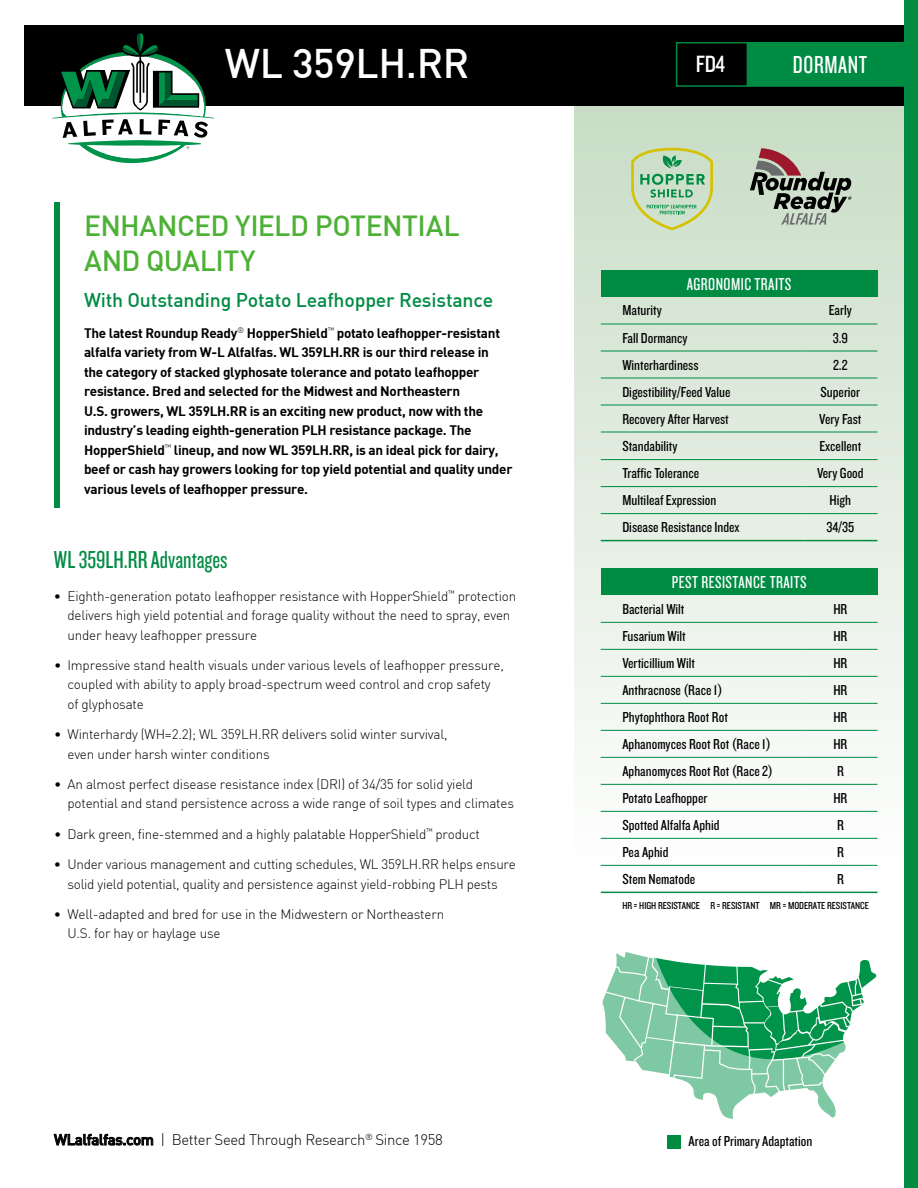
<style>
.page{position:relative;width:918px;height:1188px;background:#fff}
.page>*{position:absolute;margin:0;border:0;box-sizing:border-box;transform-origin:0 0}
.t1{font:500 40.5px "DIN";letter-spacing:-.01em;color:#fff}
.t2{font:500 28.5px/34.5px "DIN";letter-spacing:-.02em;color:#4db136}
.t3{font:25.5px "Knockout 28 Junior Feathrwt";color:#008b43}
.t4{font:25.5px "Knockout 28 Junior Feathrwt";letter-spacing:.025em;color:#fff}
.t5{font:24.45px "Knockout 29 Junior Ltweight";color:#fff}
.t6{font:500 19.5px "DIN";letter-spacing:-.01em;color:#008b43}
.t7{font:18px "Knockout 28 Junior Feathrwt";letter-spacing:.025em;color:#fff}
.t8{font:15px "Knockout 29 Junior Ltweight";color:#000}
.t9{font:300 15px "DIN";letter-spacing:-.025em;color:#000}
.t10{font:300 13.5px/19.5px "DIN";letter-spacing:-.015em;color:#000}
.t11{font:13.5px/19.5px "DIN Bold";letter-spacing:-.02em;color:#000}
.t12{font:10.5px "Knockout 29 Junior Ltweight";color:#000}
.s1{font-weight:500}
</style>
<div class="page">
<div style="left:574px;top:106px;width:331px;height:762px;background:linear-gradient(to bottom,#c8dcc5,#fcfdfd)"></div>
<div style="left:24px;top:25px;width:894px;height:81px;background:#000"></div>
<svg style="left:52px;top:33px;width:162px;height:131px"></svg>
<div style="left:676px;top:42px;width:72px;height:45px;border:2px solid #008b43"></div>
<div style="left:748px;top:42px;width:168px;height:45px;background:#008b43;border:2px solid #008b43"></div>
<div style="left:904px;top:0;width:14px;height:1188px;background:#008b43"></div>
<svg style="left:602px;top:952px;width:275px;height:167px"></svg>
<div style="left:601px;top:270px;width:277px;height:27px;background:#008b43"></div>
<hr style="left:601px;top:324px;width:202px;height:1px;background:#008b43">
<hr style="left:803px;top:324px;width:75px;height:1px;background:#008b43">
<hr style="left:601px;top:351px;width:202px;height:1px;background:#008b43">
<hr style="left:803px;top:351px;width:75px;height:1px;background:#008b43">
<hr style="left:601px;top:378px;width:202px;height:1px;background:#008b43">
<hr style="left:803px;top:378px;width:75px;height:1px;background:#008b43">
<hr style="left:601px;top:405px;width:202px;height:1px;background:#008b43">
<hr style="left:803px;top:405px;width:75px;height:1px;background:#008b43">
<hr style="left:601px;top:432px;width:202px;height:1px;background:#008b43">
<hr style="left:803px;top:432px;width:75px;height:1px;background:#008b43">
<hr style="left:601px;top:459px;width:202px;height:1px;background:#008b43">
<hr style="left:803px;top:459px;width:75px;height:1px;background:#008b43">
<hr style="left:601px;top:540px;width:202px;height:1px;background:#008b43">
<hr style="left:803px;top:540px;width:75px;height:1px;background:#008b43">
<hr style="left:601px;top:486px;width:202px;height:1px;background:#008b43">
<hr style="left:803px;top:486px;width:75px;height:1px;background:#008b43">
<hr style="left:601px;top:513px;width:202px;height:1px;background:#008b43">
<hr style="left:803px;top:513px;width:75px;height:1px;background:#008b43">
<div style="left:601px;top:568px;width:277px;height:27px;background:#008b43"></div>
<hr style="left:601px;top:622px;width:202px;height:1px;background:#008b43">
<hr style="left:803px;top:622px;width:75px;height:1px;background:#008b43">
<hr style="left:601px;top:649px;width:202px;height:1px;background:#008b43">
<hr style="left:803px;top:649px;width:75px;height:1px;background:#008b43">
<hr style="left:601px;top:676px;width:202px;height:1px;background:#008b43">
<hr style="left:803px;top:676px;width:75px;height:1px;background:#008b43">
<hr style="left:601px;top:703px;width:202px;height:1px;background:#008b43">
<hr style="left:803px;top:703px;width:75px;height:1px;background:#008b43">
<hr style="left:601px;top:730px;width:202px;height:1px;background:#008b43">
<hr style="left:803px;top:730px;width:75px;height:1px;background:#008b43">
<hr style="left:601px;top:757px;width:202px;height:1px;background:#008b43">
<hr style="left:803px;top:757px;width:75px;height:1px;background:#008b43">
<hr style="left:601px;top:784px;width:202px;height:1px;background:#008b43">
<hr style="left:803px;top:784px;width:75px;height:1px;background:#008b43">
<hr style="left:601px;top:811px;width:202px;height:1px;background:#008b43">
<hr style="left:803px;top:811px;width:75px;height:1px;background:#008b43">
<hr style="left:601px;top:838px;width:202px;height:1px;background:#008b43">
<hr style="left:803px;top:838px;width:75px;height:1px;background:#008b43">
<hr style="left:601px;top:865px;width:202px;height:1px;background:#008b43">
<hr style="left:803px;top:865px;width:75px;height:1px;background:#008b43">
<hr style="left:601px;top:892px;width:202px;height:1px;background:#008b43">
<hr style="left:803px;top:892px;width:75px;height:1px;background:#008b43">
<svg style="left:750px;top:148px;width:101px;height:77px;background:#9b9f92"></svg>
<svg style="left:631px;top:148px;width:82px;height:82px;background:#b7d3a7"></svg>
<div style="left:667px;top:1135px;width:14px;height:14px;background:#008b43"></div>
<div style="left:54px;top:202px;width:5px;height:306px;background:#008b43"></div>
<h1 class="t1" style="left:225px;top:38px;width:246px">WL 359LH.RR</h1>
<h3 class="t4" style="left:793px;top:48px;width:76px">DORMANT</h3>
<h3 class="t5" style="left:696px;top:48px;width:31px">FD4</h3>
<h2 class="t2" style="left:84px;top:208px;width:377px">ENHANCED YIELD POTENTIAL<br>AND QUALITY</h2>
<h3 class="t6" style="left:84px;top:288px;width:411px">With Outstanding Potato Leafhopper Resistance</h3>
<p class="t11" style="left:84px;top:322px;width:430px">The latest Roundup Ready<sup>®</sup> HopperShield<sup>™</sup> potato leafhopper-resistant alfalfa variety from W-L Alfalfas. WL 359LH.RR is our third release in<br>the category of stacked glyphosate tolerance and potato leafhopper resistance. Bred and selected for the Midwest and Northeastern<br>U.S. growers, WL 359LH.RR is an exciting new product, now with the industry’s leading eighth-generation PLH resistance package. The HopperShield<sup>™</sup> lineup, and now WL 359LH.RR, is an ideal pick for dairy, beef or cash hay growers looking for top yield potential and quality under various levels of leafhopper pressure.</p>
<h3 class="t3" style="left:54px;top:544px;width:175px">WL 359LH.RR Advantages</h3>
<p class="t10" style="left:68px;top:586px;width:450px;text-indent:-14px">• Eighth-generation potato leafhopper resistance with HopperShield<sup>™</sup> protection delivers high yield potential and forage quality without the need to spray, even under heavy leafhopper pressure</p>
<p class="t10" style="left:68px;top:655px;width:438px;text-indent:-14px">• Impressive stand health visuals under various levels of leafhopper pressure, coupled with ability to apply broad-spectrum weed control and crop safety of glyphosate</p>
<p class="t10" style="left:68px;top:724px;width:382px;text-indent:-14px">• Winterhardy (WH=2.2); WL 359LH.RR delivers solid winter survival, even under harsh winter conditions</p>
<p class="t10" style="left:68px;top:774px;width:448px;text-indent:-14px">• An almost perfect disease resistance index (DRI) of 34/35 for solid yield potential and stand persistence across a wide range of soil types and climates</p>
<p class="t10" style="left:54px;top:824px;width:427px">• Dark green, fine-stemmed and a highly palatable HopperShield<sup>™</sup> product</p>
<p class="t10" style="left:54px;top:854px;width:463px;text-align:center">• Under various management and cutting schedules, WL 359LH.RR helps ensure solid yield potential, quality and persistence against yield-robbing PLH pests</p>
<p class="t10" style="left:67px;top:904px;width:378px;text-indent:-14px">• Well-adapted and bred for use in the Midwestern or Northeastern<br>U.S. for hay or haylage use</p>
<p class="t9" style="left:54px;top:1130px;width:390px"><span class="s1">WLalfalfas.com</span> | Better Seed Through Research<sup>®</sup> Since 1958</p>
<h3 class="t7" style="left:687px;top:273px;width:106px">AGRONOMIC TRAITS</h3>
<p class="t8" style="left:622px;top:301px;width:41px">Maturity</p>
<p class="t8" style="left:829px;top:301px;width:25px">Early</p>
<p class="t8" style="left:622px;top:328px;width:67px">Fall Dormancy</p>
<p class="t8" style="left:833px;top:328px;width:17px">3.9</p>
<p class="t8" style="left:622px;top:355px;width:78px">Winterhardiness</p>
<p class="t8" style="left:833px;top:355px;width:16px">2.2</p>
<p class="t8" style="left:622px;top:382px;width:110px">Digestibility/Feed Value</p>
<p class="t8" style="left:821px;top:382px;width:41px">Superior</p>
<p class="t8" style="left:622px;top:409px;width:108px">Recovery After Harvest</p>
<p class="t8" style="left:819px;top:409px;width:44px">Very Fast</p>
<p class="t8" style="left:622px;top:436px;width:57px">Standability</p>
<p class="t8" style="left:819px;top:436px;width:43px">Excellent</p>
<p class="t8" style="left:622px;top:464px;width:78px">Traffic Tolerance</p>
<p class="t8" style="left:817px;top:464px;width:48px">Very Good</p>
<p class="t8" style="left:622px;top:491px;width:96px">Multileaf Expression</p>
<p class="t8" style="left:830px;top:491px;width:23px">High</p>
<p class="t8" style="left:622px;top:518px;width:119px">Disease Resistance Index</p>
<p class="t8" style="left:826px;top:518px;width:29px">34/35</p>
<h3 class="t7" style="left:672px;top:571px;width:136px">PEST RESISTANCE TRAITS</h3>
<p class="t8" style="left:622px;top:599px;width:64px">Bacterial Wilt</p>
<p class="t8" style="left:833px;top:599px;width:16px">HR</p>
<p class="t8" style="left:622px;top:626px;width:65px">Fusarium Wilt</p>
<p class="t8" style="left:833px;top:626px;width:16px">HR</p>
<p class="t8" style="left:622px;top:653px;width:74px">Verticillium Wilt</p>
<p class="t8" style="left:833px;top:653px;width:16px">HR</p>
<p class="t8" style="left:622px;top:680px;width:102px">Anthracnose (Race 1)</p>
<p class="t8" style="left:833px;top:680px;width:16px">HR</p>
<p class="t8" style="left:622px;top:707px;width:107px">Phytophthora Root Rot</p>
<p class="t8" style="left:833px;top:707px;width:16px">HR</p>
<p class="t8" style="left:622px;top:734px;width:150px">Aphanomyces Root Rot (Race 1)</p>
<p class="t8" style="left:833px;top:734px;width:16px">HR</p>
<p class="t8" style="left:622px;top:761px;width:152px">Aphanomyces Root Rot (Race 2)</p>
<p class="t8" style="left:837px;top:761px;width:8px">R</p>
<p class="t8" style="left:622px;top:788px;width:87px">Potato Leafhopper</p>
<p class="t8" style="left:833px;top:788px;width:16px">HR</p>
<p class="t8" style="left:622px;top:815px;width:99px">Spotted Alfalfa Aphid</p>
<p class="t8" style="left:837px;top:815px;width:8px">R</p>
<p class="t8" style="left:622px;top:842px;width:48px">Pea Aphid</p>
<p class="t8" style="left:837px;top:842px;width:8px">R</p>
<p class="t8" style="left:622px;top:869px;width:74px">Stem Nematode</p>
<p class="t8" style="left:837px;top:869px;width:8px">R</p>
<p class="t12" style="left:622px;top:899px;width:248px">HR = HIGH RESISTANCE R = RESISTANT MR = MODERATE RESISTANCE</p>
<p class="t8" style="left:689px;top:1131px;width:125px">Area of Primary Adaptation</p>
</div>
